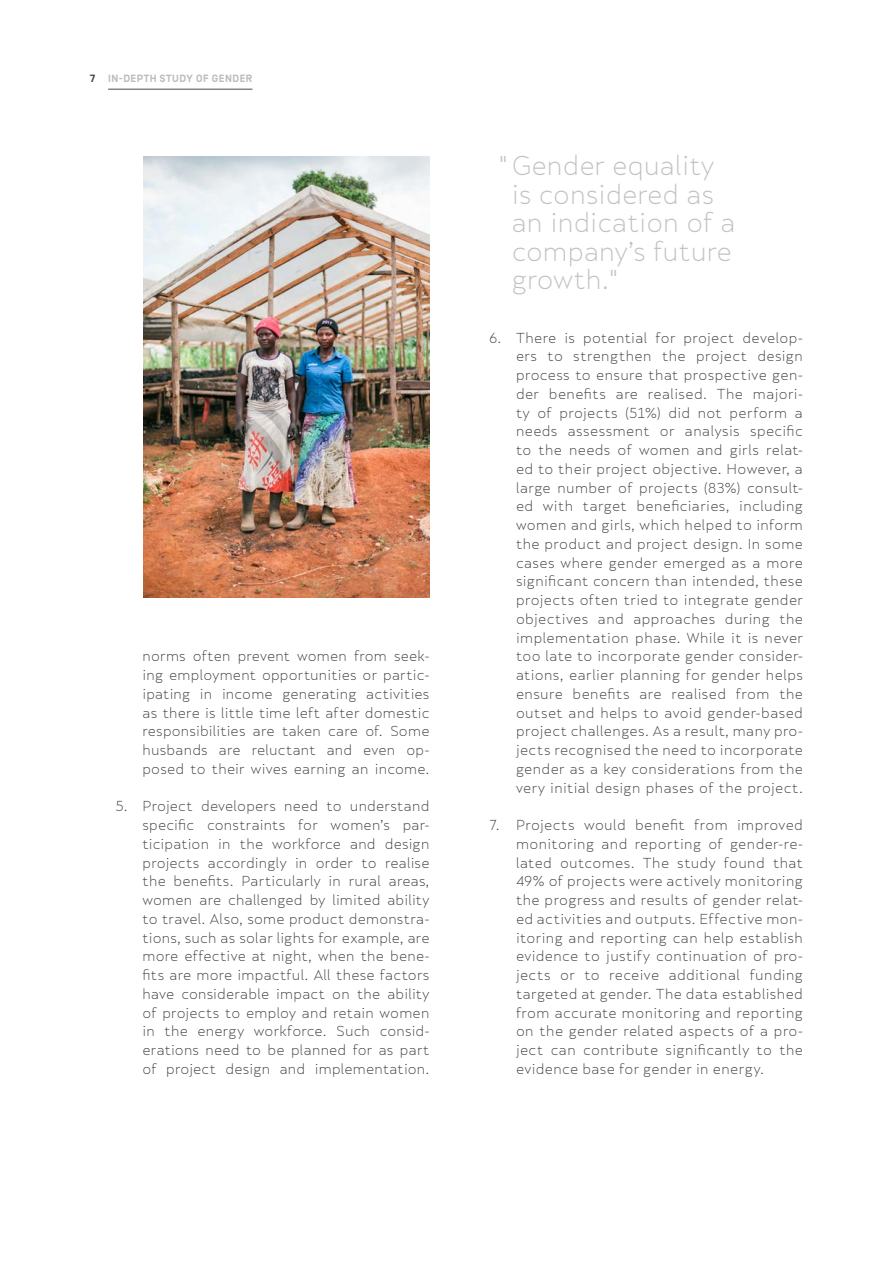
<style>
.page{position:relative;width:893px;height:1263px;background:#fff}
.page>*{position:absolute;margin:0;border:0;box-sizing:border-box;transform-origin:0 0}
.t1{font:300 25.5px/28.5px "Skola Sans";color:#c1c3c2}
.t2{font:300 13.5px/18.8px "Skola Sans";letter-spacing:.02em;color:#3e3e3f;text-align:justify}
.titre{font:700 10.5px "Simplon Norm";letter-spacing:.05em;color:#bcbdc0}
.t3{font:700 10.5px "Simplon Norm";color:#3e3e3f}
</style>
<div class="page">
<img style="left:143px;top:156px;width:286px;height:441px">
<hr style="left:108px;top:89px;width:144px;height:1px;background:#4c4c4c">
<p class="t3" style="left:90px;top:73px;width:6px">7</p>
<p class="titre" style="left:108px;top:73px;width:146px">IN-DEPTH STUDY OF GENDER</p>
<p class="t2" style="left:143px;top:647px;width:288px">norms often prevent women from seek&shy;ing employment opportunities or partic&shy;ipating in income generating activities as there is little time left after domestic responsibilities are taken care of. Some husbands are reluctant and even op&shy;posed to their wives earning an income.</p>
<p class="t2" style="left:143px;top:797px;width:288px;text-indent:-27px">5. Project developers need to understand specific constraints for women’s par&shy;ticipation in the workforce and design projects accordingly in order to realise the benefits. Particularly in rural areas, women are challenged by limited ability to travel. Also, some product demonstra&shy;tions, such as solar lights for example, are more effective at night, when the bene&shy;fits are more impactful. All these factors have considerable impact on the ability of projects to employ and retain women in the energy workforce. Such consid&shy;erations need to be planned for as part of project design and implementation.</p>
<p class="t1" style="left:512px;top:151px;width:226px;text-indent:-13px">" Gender equality is considered as an indication of a company’s future growth."</p>
<p class="t2" style="left:516px;top:328px;width:288px;text-indent:-27px">6. There is potential for project develop&shy;ers to strengthen the project design process to ensure that prospective gen&shy;der benefits are realised. The majori&shy;ty of projects (51%) did not perform a needs assessment or analysis specific to the needs of women and girls relat&shy;ed to their project objective. However, a large number of projects (83%) consult&shy;ed with target beneficiaries, including women and girls, which helped to inform the product and project design. In some cases where gender emerged as a more significant concern than intended, these projects often tried to integrate gender objectives and approaches during the implementation phase. While it is never too late to incorporate gender consider&shy;ations, earlier planning for gender helps ensure benefits are realised from the outset and helps to avoid gender-based project challenges. As a result, many pro&shy;jects recognised the need to incorporate gender as a key considerations from the very initial design phases of the project.</p>
<p class="t2" style="left:516px;top:816px;width:288px;text-indent:-27px">7. Projects would benefit from improved monitoring and reporting of gender-re&shy;lated outcomes. The study found that 49% of projects were actively monitoring the progress and results of gender relat&shy;ed activities and outputs. Effective mon&shy;itoring and reporting can help establish evidence to justify continuation of pro&shy;jects or to receive additional funding targeted at gender. The data established from accurate monitoring and reporting on the gender related aspects of a pro&shy;ject can contribute significantly to the evidence base for gender in energy.</p>
</div>
